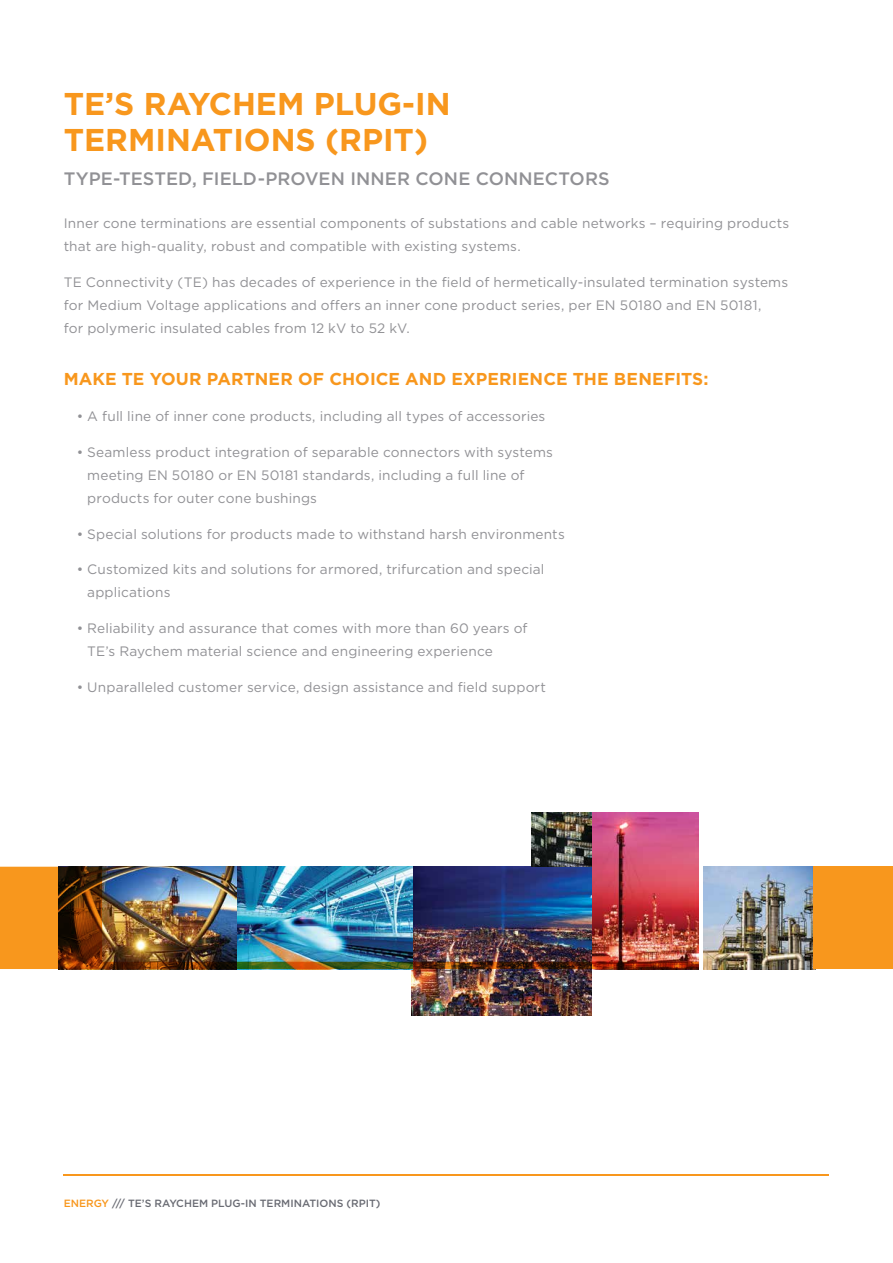
<style>
.page{position:relative;width:893px;height:1263px;background:#fff}
.page>*{position:absolute;margin:0;border:0;box-sizing:border-box;transform-origin:0 0}
.t1{font:700 31.5px/36px "Gotham";color:#f8971d}
.t2{font:500 18px "Gotham";letter-spacing:.005em;color:#919195}
.t3{font:700 17.25px "Gotham";letter-spacing:.005em;color:#f8971d}
.t4{font:13.65px/23px "Gotham";letter-spacing:.01em;color:#919195}
.t5{font:500 10.5px "Gotham";color:#696b73}
.s1{color:#f8971d}
</style>
<div class="page">
<hr style="left:64px;top:1175px;width:765px;height:1px;background:#f8971d">
<img style="left:704px;top:867px;width:109px;height:102px">
<img style="left:591px;top:813px;width:108px;height:54px">
<img style="left:412px;top:969px;width:179px;height:46px">
<img style="left:532px;top:813px;width:59px;height:53px">
<div style="left:813px;top:867px;width:80px;height:102px;background:#f8971d"></div>
<img style="left:0;top:867px;width:699px;height:102px">
<h1 class="t1" style="left:64px;top:86px;width:388px">TE’S RAYCHEM PLUG-IN<br>TERMINATIONS (RPIT)</h1>
<h2 class="t2" style="left:64px;top:167px;width:547px">TYPE-TESTED, FIELD-PROVEN INNER CONE CONNECTORS</h2>
<p class="t4" style="left:64px;top:211px;width:727px">Inner cone terminations are essential components of substations and cable networks – requiring products that are high-quality, robust and compatible with existing systems.</p>
<p class="t4" style="left:64px;top:270px;width:726px">TE Connectivity (TE) has decades of experience in the field of hermetically-insulated termination systems for Medium Voltage applications and offers an inner cone product series, per EN 50180 and EN 50181,<br>for polymeric insulated cables from 12 kV to 52 kV.</p>
<p class="t3" style="left:64px;top:368px;width:646px">MAKE TE YOUR PARTNER OF CHOICE AND EXPERIENCE THE BENEFITS:</p>
<p class="t4" style="left:77px;top:404px;width:470px">• A full line of inner cone products, including all types of accessories</p>
<p class="t4" style="left:87px;top:440px;width:467px;text-indent:-11px">• Seamless product integration of separable connectors with systems meeting EN 50180 or EN 50181 standards, including a full line of products for outer cone bushings</p>
<p class="t4" style="left:77px;top:522px;width:490px">• Special solutions for products made to withstand harsh environments</p>
<p class="t4" style="left:87px;top:558px;width:459px;text-indent:-11px">• Customized kits and solutions for armored, trifurcation and special applications</p>
<p class="t4" style="left:87px;top:616px;width:442px;text-indent:-11px">• Reliability and assurance that comes with more than 60 years of<br>TE’s Raychem material science and engineering experience</p>
<p class="t4" style="left:77px;top:675px;width:471px">• Unparalleled customer service, design assistance and field support</p>
<p class="t5" style="left:64px;top:1196px;width:318px"><span class="s1">ENERGY</span> /// TE’S RAYCHEM PLUG-IN TERMINATIONS (RPIT)</p>
</div>
